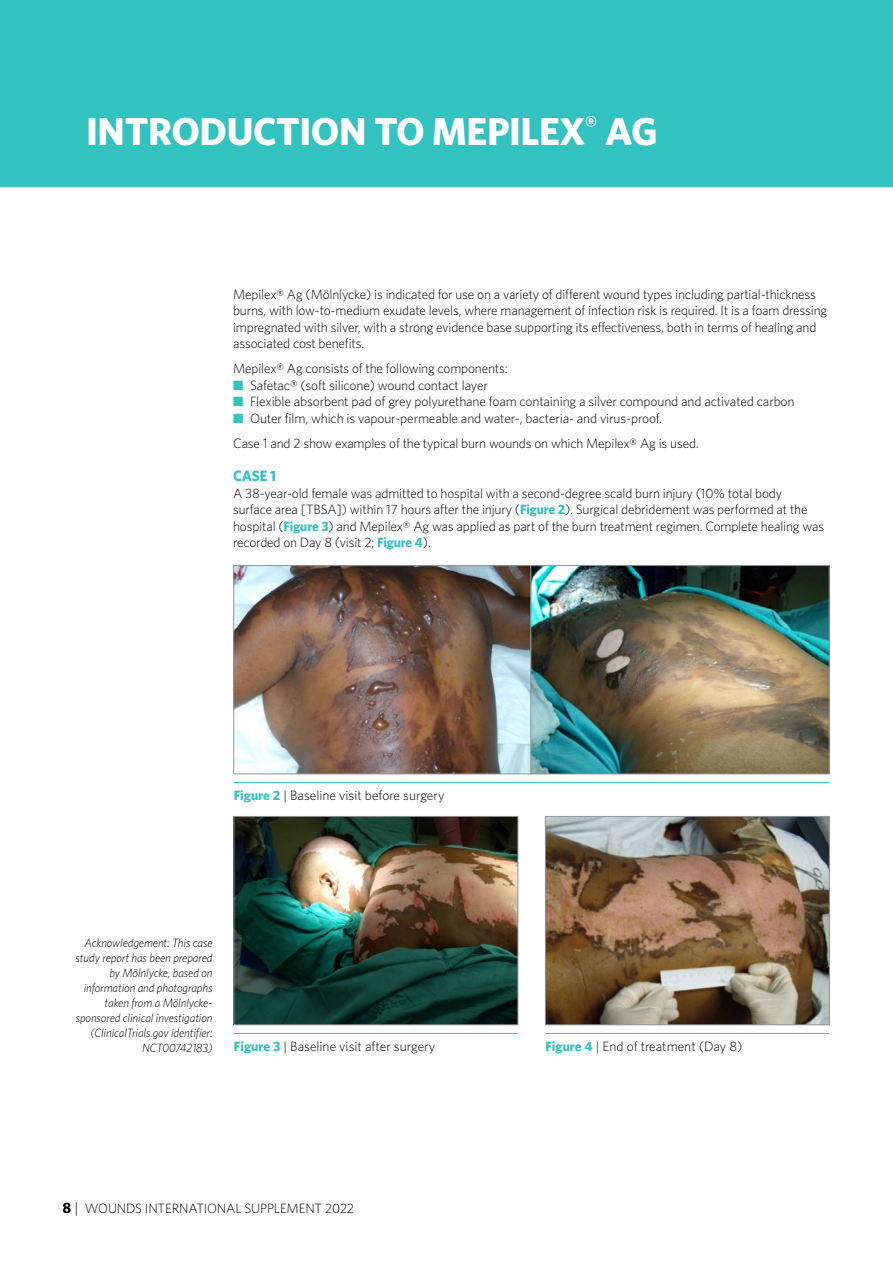
<style>
.page{position:relative;width:893px;height:1263px;background:#fff}
.page>*{position:absolute;margin:0;border:0;box-sizing:border-box;transform-origin:0 0}
.t1{font:700 39px "Whitney";letter-spacing:-.01em;color:#fff}
.t2{font:700 15px "Whitney";color:#32c2c0}
.t3{font:300 13.5px/16.5px "Whitney";letter-spacing:-.01em;color:#000}
.t4{font:italic 300 12px/15px "Whitney";letter-spacing:-.01em;color:#000;text-align:right}
.s1{color:#32c2c0}
.s2{font-weight:700;color:#32c2c0}
.s3{font-weight:700;font-size:15px}
.s4{font-size:15px}
</style>
<div class="page">
<div style="left:0;top:0;width:893px;height:186px;background:#32c2c0"></div>
<img style="left:236px;top:567px;width:591px;height:205px">
<div style="left:234px;top:565px;width:297px;height:209px;border:1px solid #939598"></div>
<img style="left:236px;top:818px;width:280px;height:205px">
<div style="left:234px;top:816px;width:284px;height:209px;border:1px solid #939598"></div>
<div style="left:531px;top:565px;width:298px;height:209px;border:1px solid #939598"></div>
<img style="left:547px;top:818px;width:281px;height:205px">
<div style="left:545px;top:816px;width:285px;height:209px;border:1px solid #939598"></div>
<hr style="left:234px;top:782px;width:595px;height:1px;background:#32c2c0">
<hr style="left:234px;top:1033px;width:284px;height:1px;background:#32c2c0">
<hr style="left:545px;top:1033px;width:284px;height:1px;background:#32c2c0">
<h1 class="t1" style="left:86px;top:107px;width:573px">INTRODUCTION TO MEPILEX<sup>®</sup> AG</h1>
<p class="t3" style="left:233px;top:286px;width:596px">Mepilex® Ag (Mölnlycke) is indicated for use on a variety of different wound types including partial-thickness burns, with low-to-medium exudate levels, where management of infection risk is required. It is a foam dressing impregnated with silver, with a strong evidence base supporting its effectiveness, both in terms of healing and associated cost benefits.</p>
<p class="t3" style="left:233px;top:360px;width:276px">Mepilex® Ag consists of the following components:</p>
<p class="t3" style="left:233px;top:377px;width:256px"><span class="s1">■</span> Safetac® (soft silicone) wound contact layer</p>
<p class="t3" style="left:233px;top:393px;width:563px"><span class="s1">■</span> Flexible absorbent pad of grey polyurethane foam containing a silver compound and activated carbon</p>
<p class="t3" style="left:233px;top:405px;width:467px;line-height:25px"><span class="s1">■</span> Outer film, which is vapour-permeable and water-, bacteria- and virus-proof.<br>Case 1 and 2 show examples of the typical burn wounds on which Mepilex® Ag is used.</p>
<p class="t2" style="left:233px;top:467px;width:45px">CASE 1</p>
<p class="t3" style="left:233px;top:485px;width:592px">A 38-year-old female was admitted to hospital with a second-degree scald burn injury (10% total body surface area [TBSA]) within 17 hours after the injury (<span class="s2">Figure 2</span>). Surgical debridement was performed at the hospital (<span class="s2">Figure 3</span>) and Mepilex® Ag was applied as part of the burn treatment regimen. Complete healing was recorded on Day 8 (visit 2; <span class="s2">Figure 4</span>).</p>
<p class="t3" style="left:234px;top:787px;width:212px"><span class="s2">Figure 2</span> | Baseline visit before surgery</p>
<p class="t4" style="left:76px;top:935px;width:139px">Acknowledgement: This case study report has been prepared by Mölnlycke, based on information and photographs taken from a Mölnlycke&shy;sponsored clinical investigation (ClinicalTrials.gov identifier:<br>NCT00742183)</p>
<p class="t3" style="left:234px;top:1038px;width:203px"><span class="s2">Figure 3</span> | Baseline visit after surgery</p>
<p class="t3" style="left:545px;top:1038px;width:198px"><span class="s2">Figure 4</span> | End of treatment (Day 8)</p>
<p class="t3" style="left:62px;top:1200px;width:293px"><span class="s3">8</span> <span class="s4">|</span> WOUNDS INTERNATIONAL SUPPLEMENT 2022</p>
</div>
